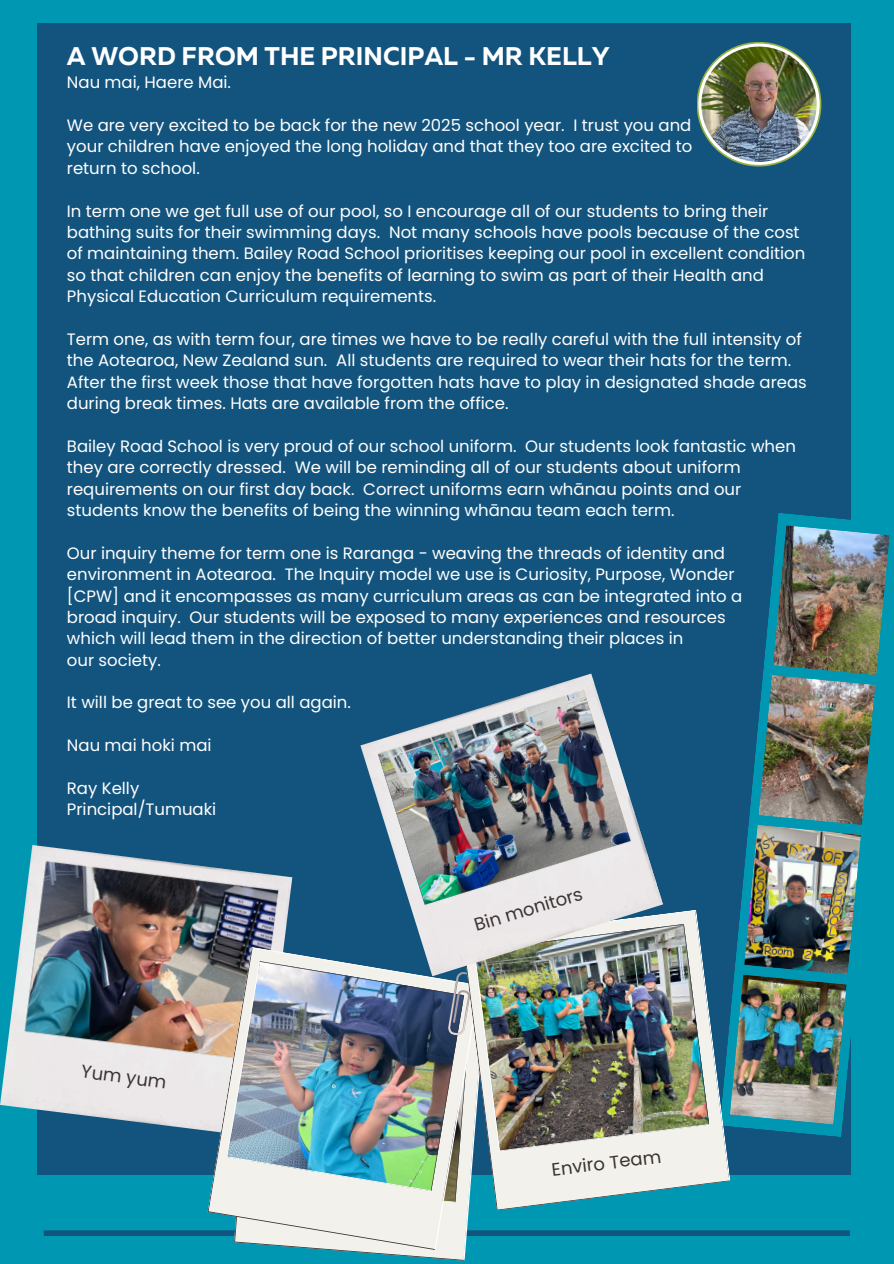
<style>
.page{position:relative;width:894px;height:1264px;background:#fff}
.page>*{position:absolute;margin:0;border:0;box-sizing:border-box;transform-origin:0 0}
.t1{font:700 25.5px "Muller";color:#fff}
.t2{font:18px "Poppins";color:#3c3333}
.t3{font:16.5px/21.3px "Poppins";color:#fff}
</style>
<div class="page">
<div style="left:0;top:0;width:893px;height:1263px;background:#0097b2"></div>
<div style="left:44px;top:1230px;width:805px;height:5px;background:#13547e"></div>
<div style="left:38px;top:23px;width:812px;height:1151px;background:#13547e"></div>
<svg style="left:696px;top:42px;width:125px;height:125px"></svg>
<svg style="left:698px;top:44px;width:121px;height:121px"></svg>
<img style="left:701px;top:47px;width:115px;height:115px;border-radius:50%">
<svg style="left:730px;top:512px;width:160px;height:625px;fill:#0097b2"></svg>
<img style="left:730px;top:974px;width:116px;height:150px">
<img style="left:744px;top:824px;width:116px;height:150px">
<img style="left:772px;top:525px;width:117px;height:150px">
<img style="left:758px;top:675px;width:117px;height:150px">
<img style="left:0;top:845px;width:292px;height:292px">
<svg style="left:207px;top:947px;width:19px;height:289px"></svg>
<img style="left:226px;top:947px;width:260px;height:313px">
<svg style="left:447px;top:976px;width:15px;height:59px"></svg>
<svg style="left:462px;top:976px;width:268px;height:234px"></svg>
<img style="left:463px;top:910px;width:267px;height:270px">
<img style="left:360px;top:673px;width:303px;height:303px">
<p class="t1" style="left:67px;top:45px;width:544px">A WORD FROM THE PRINCIPAL - MR KELLY</p>
<h1 class="t3" style="left:67px;top:72px;width:165px">Nau mai, Haere Mai.</h1>
<p class="t3" style="left:67px;top:115px;width:625px">We are very excited to be back for the new 2025 school year. I trust you and</p>
<p class="t3" style="left:67px;top:136px;width:626px">your children have enjoyed the long holiday and that they too are excited to</p>
<p class="t3" style="left:67px;top:157px;width:134px">return to school.</p>
<p class="t3" style="left:67px;top:200px;width:739px">In term one we get full use of our pool, so I encourage all of our students to bring their bathing suits for their swimming days. Not many schools have pools because of the cost of maintaining them. Bailey Road School prioritises keeping our pool in excellent condition so that children can enjoy the benefits of learning to swim as part of their Health and Physical Education Curriculum requirements.</p>
<p class="t3" style="left:67px;top:328px;width:741px">Term one, as with term four, are times we have to be really careful with the full intensity of the Aotearoa, New Zealand sun. All students are required to wear their hats for the term.<br>After the first week those that have forgotten hats have to play in designated shade areas during break times. Hats are available from the office.</p>
<p class="t3" style="left:67px;top:435px;width:730px">Bailey Road School is very proud of our school uniform. Our students look fantastic when they are correctly dressed. We will be reminding all of our students about uniform requirements on our first day back. Correct uniforms earn whānau points and our students know the benefits of being the winning whānau team each term.</p>
<p class="t3" style="left:67px;top:542px;width:669px">Our inquiry theme for term one is Raranga - weaving the threads of identity and environment in Aotearoa. The Inquiry model we use is Curiosity, Purpose, Wonder</p>
<p class="t3" style="left:67px;top:585px;width:676px">[CPW] and it encompasses as many curriculum areas as can be integrated into a</p>
<p class="t3" style="left:67px;top:606px;width:660px">broad inquiry. Our students will be exposed to many experiences and resources</p>
<p class="t3" style="left:67px;top:628px;width:618px">which will lead them in the direction of better understanding their places in</p>
<p class="t3" style="left:67px;top:649px;width:95px">our society.</p>
<p class="t3" style="left:67px;top:692px;width:285px">It will be great to see you all again.</p>
<p class="t3" style="left:67px;top:734px;width:146px">Nau mai hoki mai</p>
<p class="t3" style="left:67px;top:777px;width:74px">Ray Kelly</p>
<p class="t3" style="left:67px;top:799px;width:151px">Principal/Tumuaki</p>
<p class="t2" style="left:83px;top:1058px;width:87px;rotate:8deg">Yum yum</p>
<p class="t2" style="left:471px;top:913px;width:113px;rotate:-17deg">Bin monitors</p>
<p class="t2" style="left:550px;top:1156px;width:111px;rotate:-7deg">Enviro Team</p>
</div>
